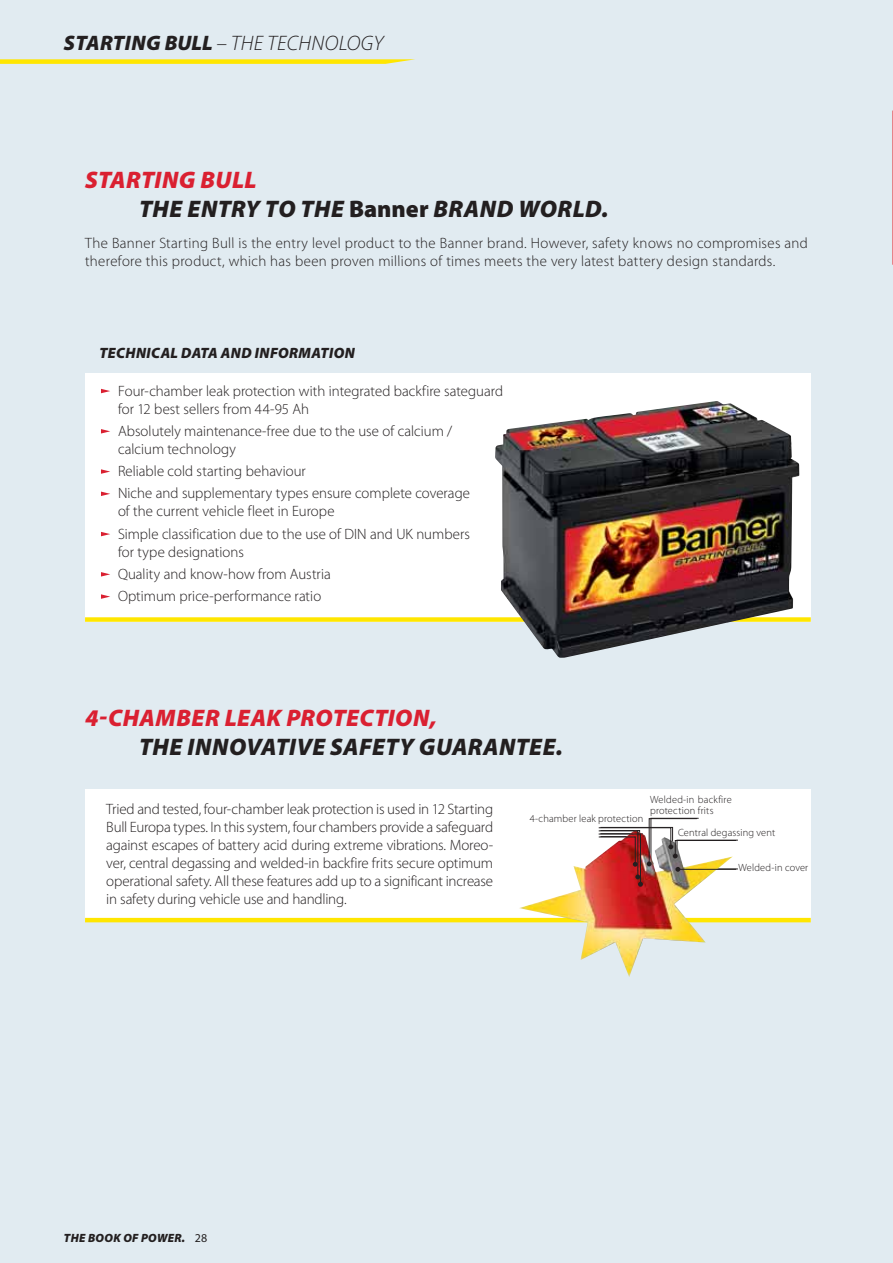
<style>
.page{position:relative;width:893px;height:1263px;background:#e1ebf1}
.page>*{position:absolute;margin:0;border:0;box-sizing:border-box;transform-origin:0 0}
.t1{font:italic 900 24px/28.8px "Myriad Pro";letter-spacing:.015em;color:#231f20}
.t2{font:italic 900 24px "Myriad Pro";letter-spacing:.015em;color:#da2031}
.t3{font:italic 300 21px "Myriad Pro";letter-spacing:.02em;color:#231f20}
.t4{font:300 15px/18px "Myriad Pro";letter-spacing:-.01em;color:#231f20}
.t5{font:italic 900 15px "Myriad Pro";letter-spacing:.02em;color:#231f20}
.t6{font:italic 900 12px "Myriad Pro";letter-spacing:.02em;color:#231f20}
.t7{font:300 10.5px/10.5px "Myriad Pro";letter-spacing:.02em;color:#231f20}
.s1{font-weight:900}
.s2{color:#da2031}
.s3{font-style:normal}
.s4{font-weight:400;font-style:normal}
</style>
<div class="page">
<svg style="left:0;top:59px;width:415px;height:5px;background:#fbe61d"></svg>
<div style="left:85px;top:373px;width:726px;height:249px;background:#fff"></div>
<div style="left:85px;top:789px;width:726px;height:133px;background:#fff"></div>
<svg style="left:101px;top:389px;width:9px;height:4px"></svg>
<svg style="left:101px;top:429px;width:9px;height:4px"></svg>
<svg style="left:101px;top:469px;width:9px;height:5px"></svg>
<svg style="left:101px;top:492px;width:9px;height:4px"></svg>
<svg style="left:101px;top:532px;width:9px;height:4px"></svg>
<svg style="left:101px;top:572px;width:9px;height:4px"></svg>
<svg style="left:101px;top:594px;width:9px;height:5px"></svg>
<div style="left:85px;top:617px;width:726px;height:5px;background:#ffe600"></div>
<hr style="left:85px;top:918px;width:726px;height:4px;background:#ffe600">
<img style="left:495px;top:401px;width:304px;height:257px">
<img style="left:519px;top:857px;width:214px;height:120px">
<img style="left:598px;top:817px;width:140px;height:70px">
<h2 class="t3" style="left:64px;top:30px;width:321px"><span class="s1">STARTING BULL</span> – THE TECHNOLOGY</h2>
<h1 class="t1" style="left:139px;top:168px;width:471px;text-indent:-54px"><span class="s2">STARTING BULL<br></span>THE ENTRY TO THE <span class="s3">Banner</span> BRAND WORLD.</h1>
<p class="t4" style="left:85px;top:235px;width:725px">The Banner Starting Bull is the entry level product to the Banner brand. However, safety knows no compromises and therefore this product, which has been proven millions of times meets the very latest battery design standards.</p>
<p class="t5" style="left:99px;top:347px;width:257px">TECHNICAL DATA AND INFORMATION</p>
<p class="t4" style="left:118px;top:383px;width:387px">Four-chamber leak protection with integrated backfire sateguard for 12 best sellers from 44-95 Ah</p>
<p class="t4" style="left:118px;top:423px;width:336px">Absolutely maintenance-free due to the use of calcium / calcium technology</p>
<p class="t4" style="left:118px;top:461px;width:354px;line-height:22.2px">Reliable cold starting behaviour<br>Niche and supplementary types ensure complete coverage</p>
<p class="t4" style="left:118px;top:502px;width:354px;line-height:22.2px">of the current vehicle fleet in Europe<br>Simple classification due to the use of DIN and UK numbers</p>
<p class="t4" style="left:118px;top:542px;width:215px;line-height:22.2px">for type designations<br>Quality and know-how from Austria<br>Optimum price-performance ratio</p>
<h1 class="t2" style="left:85px;top:709px;width:353px">4-CHAMBER LEAK PROTECTION,</h1>
<h1 class="t1" style="left:139px;top:735px;width:425px">THE INNOVATIVE SAFETY GUARANTEE.</h1>
<p class="t4" style="left:106px;top:801px;width:388px;text-align:justify">Tried and tested, four-chamber leak protection is used in 12 Starting Bull Europa types. In this system, four chambers provide a safeguard against escapes of battery acid during extreme vibrations. Moreo&shy;ver, central degassing and welded-in backfire frits secure optimum operational safety. All these features add up to a significant increase in safety during vehicle use and handling.</p>
<p class="t7" style="left:650px;top:796px;width:83px">Welded-in backfire protection frits</p>
<p class="t7" style="left:530px;top:814px;width:116px">4-chamber leak protection</p>
<p class="t7" style="left:678px;top:829px;width:99px">Central degassing vent</p>
<p class="t7" style="left:738px;top:863px;width:72px">Welded-in cover</p>
<p class="t6" style="left:64px;top:1234px;width:145px">THE BOOK OF POWER. <span class="s4">28</span></p>
</div>
